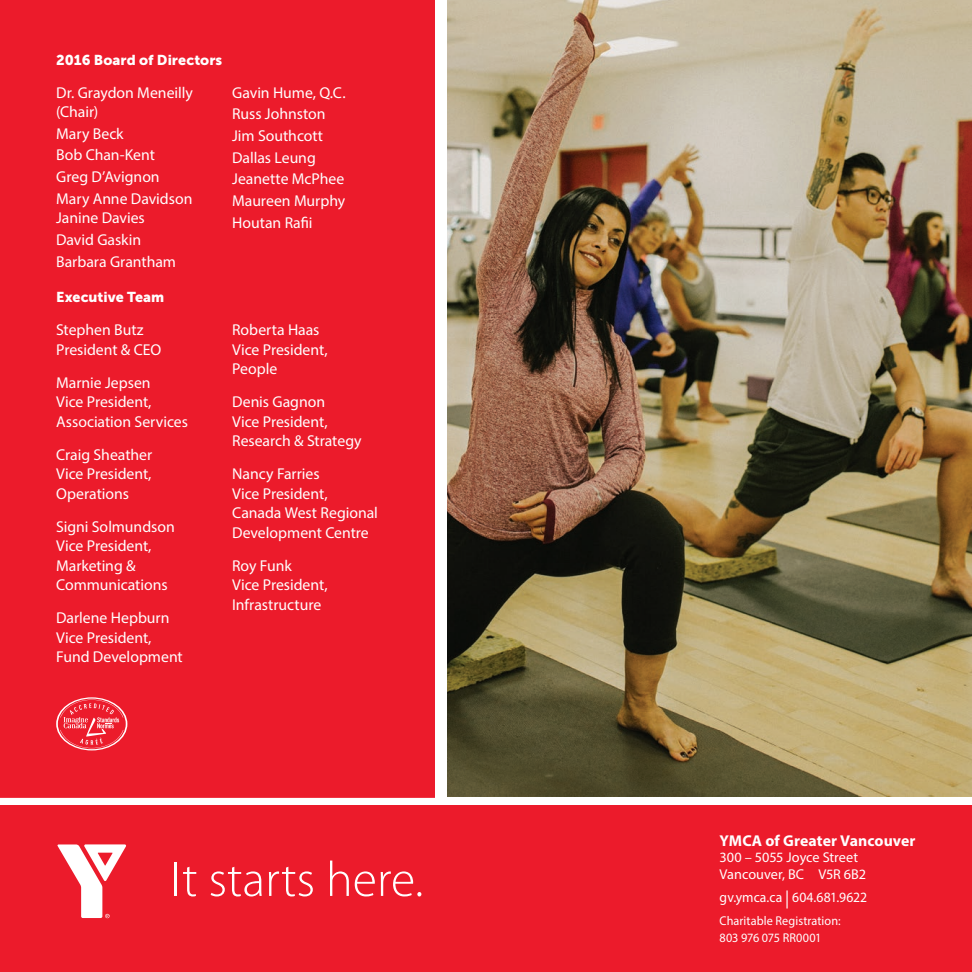
<style>
.page{position:relative;width:972px;height:972px;background:#fff}
.page>*{position:absolute;margin:0;border:0;box-sizing:border-box;transform-origin:0 0}
.Museo_Body-9_5_13_5{font:15.75px/19.5px "Myriad Pro";letter-spacing:-.005em;color:#fff}
.Body-9_5_14{font:700 15.75px "Myriad Pro";letter-spacing:.005em;color:#fff}
.Body-9_5_14-2{font:14.25px/16.5px "Myriad Pro";color:#fff}
.Museo_Body-9_5_13_5-2{font:14.25px "Museo Sans 900";letter-spacing:.005em;color:#fff}
.Body-9_5_14-3{font:14.25px "Myriad Pro";color:#fff;scale:.96 1}
.Body-9_5_14-4{font:12.75px/16.5px "Myriad Pro";letter-spacing:.005em;color:#fff;scale:.96 1}
.s1{font-size:18px}
</style>
<div class="page">
<img style="left:447px;top:0;width:525px;height:796px">
<div style="left:0;top:0;width:447px;height:806px;background:#ec1b2b"></div>
<div style="left:0;top:806px;width:972px;height:166px;background:#ec1b2b"></div>
<hr style="left:175px;top:862px;width:2px;height:34px;background:#fff">
<svg style="left:183px;top:867px;width:13px;height:29px"></svg>
<svg style="left:211px;top:867px;width:51px;height:29px"></svg>
<svg style="left:269px;top:867px;width:44px;height:29px"></svg>
<svg style="left:330px;top:861px;width:19px;height:35px"></svg>
<svg style="left:355px;top:871px;width:20px;height:25px"></svg>
<svg style="left:381px;top:871px;width:40px;height:25px"></svg>
<svg style="left:57px;top:844px;width:69px;height:74px"></svg>
<svg style="left:56px;top:697px;width:71px;height:53px;background:#ef4350"></svg>
<p class="Museo_Body-9_5_13_5-2" style="left:56px;top:52px;width:168px">2016 Board of Directors</p>
<p class="Museo_Body-9_5_13_5" style="left:56px;top:82px;width:138px">Dr. Graydon Meneilly (Chair)</p>
<p class="Museo_Body-9_5_13_5" style="left:56px;top:124px;width:69px">Mary Beck</p>
<p class="Museo_Body-9_5_13_5" style="left:56px;top:145px;width:100px">Bob Chan-Kent</p>
<p class="Museo_Body-9_5_13_5" style="left:56px;top:167px;width:105px">Greg D’Avignon</p>
<p class="Museo_Body-9_5_13_5" style="left:56px;top:189px;width:138px">Mary Anne Davidson<br>Janine Davies</p>
<p class="Museo_Body-9_5_13_5" style="left:56px;top:230px;width:87px">David Gaskin</p>
<p class="Museo_Body-9_5_13_5" style="left:56px;top:251px;width:121px">Barbara Grantham</p>
<p class="Museo_Body-9_5_13_5-2" style="left:56px;top:289px;width:110px">Executive Team</p>
<p class="Museo_Body-9_5_13_5" style="left:56px;top:320px;width:107px">Stephen Butz<br>President &amp; CEO</p>
<p class="Museo_Body-9_5_13_5" style="left:56px;top:372px;width:133px">Marnie Jepsen<br>Vice President,<br>Association Services</p>
<p class="Museo_Body-9_5_13_5" style="left:56px;top:444px;width:98px;text-align:justify">Craig Sheather Vice President, Operations</p>
<p class="Museo_Body-9_5_13_5" style="left:56px;top:516px;width:120px">Signi Solmundson<br>Vice President,<br>Marketing &amp;<br>Communications</p>
<p class="Museo_Body-9_5_13_5" style="left:56px;top:608px;width:128px">Darlene Hepburn<br>Vice President,<br>Fund Development</p>
<p class="Museo_Body-9_5_13_5" style="left:232px;top:82px;width:115px">Gavin Hume, Q.C.</p>
<p class="Museo_Body-9_5_13_5" style="left:232px;top:104px;width:95px">Russ Johnston</p>
<p class="Museo_Body-9_5_13_5" style="left:232px;top:126px;width:92px">Jim Southcott</p>
<p class="Museo_Body-9_5_13_5" style="left:232px;top:147px;width:85px">Dallas Leung</p>
<p class="Museo_Body-9_5_13_5" style="left:232px;top:169px;width:114px">Jeanette McPhee</p>
<p class="Museo_Body-9_5_13_5" style="left:232px;top:191px;width:115px">Maureen Murphy</p>
<p class="Museo_Body-9_5_13_5" style="left:232px;top:212px;width:82px">Houtan Rafii</p>
<p class="Museo_Body-9_5_13_5" style="left:232px;top:320px;width:97px">Roberta Haas<br>Vice President,<br>People</p>
<p class="Museo_Body-9_5_13_5" style="left:232px;top:392px;width:131px">Denis Gagnon<br>Vice President,<br>Research &amp; Strategy</p>
<p class="Museo_Body-9_5_13_5" style="left:232px;top:464px;width:147px">Nancy Farries<br>Vice President,<br>Canada West Regional<br>Development Centre</p>
<p class="Museo_Body-9_5_13_5" style="left:232px;top:555px;width:97px">Roy Funk<br>Vice President,<br>Infrastructure</p>
<p class="Body-9_5_14" style="left:720px;top:830px;width:197px">YMCA of Greater Vancouver</p>
<p class="Body-9_5_14-2" style="left:720px;top:849px;width:148px">300 – 5055 Joyce Street<br>Vancouver, BC V5R 6B2</p>
<p class="Body-9_5_14-3" style="left:720px;top:888px;width:155px">gv.ymca.ca <span class="s1">|</span> 604.681.9622</p>
<p class="Body-9_5_14-4" style="left:720px;top:913px;width:128px">Charitable Registration:<br>803 976 075 RR0001</p>
</div>
